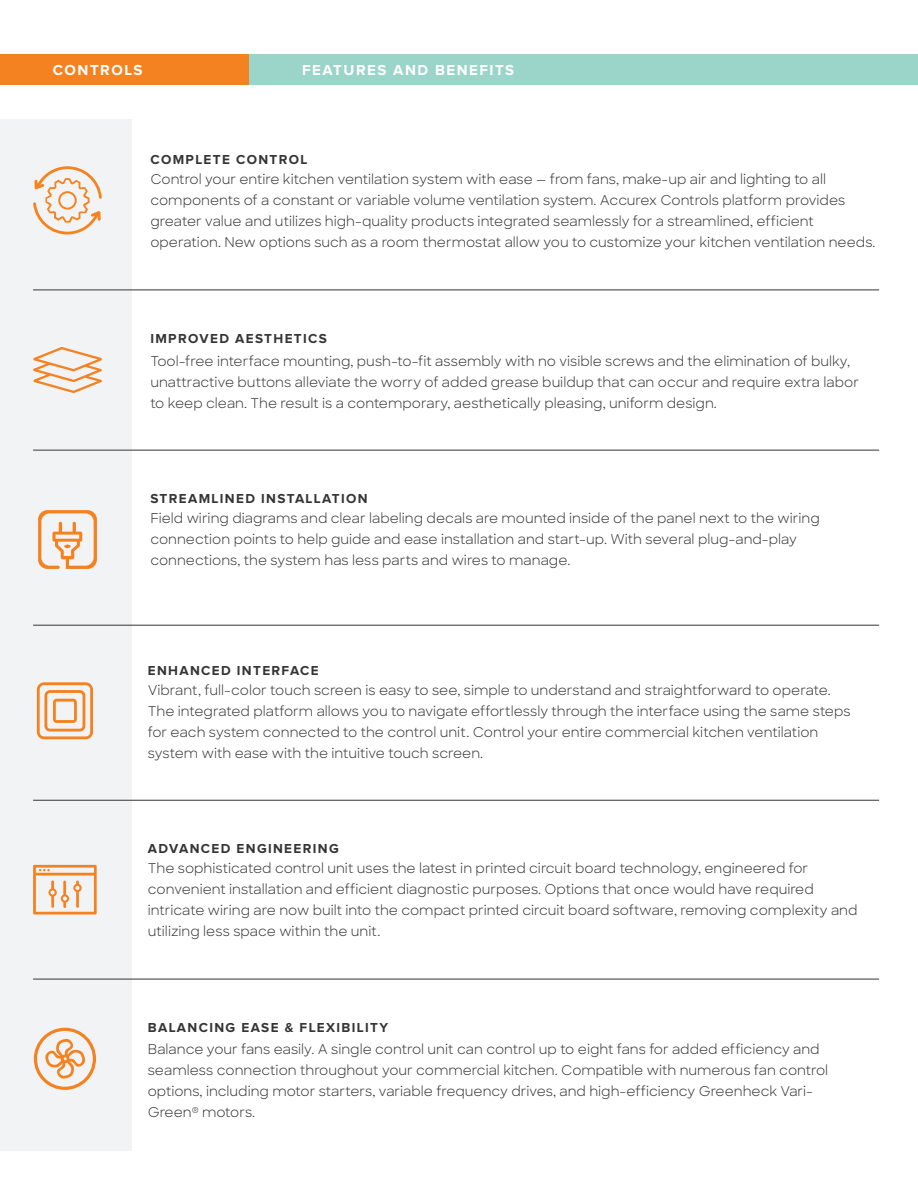
<style>
.page{position:relative;width:918px;height:1188px;background:#fff}
.page>*{position:absolute;margin:0;border:0;box-sizing:border-box;transform-origin:0 0}
.t1{font:700 15px "Proxima Nova";letter-spacing:.1em;color:#fff}
.body_copy_Sharp_Sans{font:13.5px/21px "Sharp Sans";color:#363536}
.body_copy_Sharp_Sans-2{font:700 13.5px "Proxima Nova";letter-spacing:.1em;color:#363536}
</style>
<div class="page">
<div style="left:0;top:119px;width:132px;height:1032px;background:#f2f3f4"></div>
<div style="left:248px;top:54px;width:670px;height:30px;background:#9bd5c9"></div>
<div style="left:0;top:54px;width:248px;height:30px;background:#f58220"></div>
<svg style="left:33px;top:865px;width:64px;height:50px"></svg>
<svg style="left:37px;top:682px;width:56px;height:57px"></svg>
<svg style="left:34px;top:1028px;width:62px;height:62px"></svg>
<svg style="left:33px;top:347px;width:69px;height:46px"></svg>
<svg style="left:38px;top:510px;width:59px;height:59px"></svg>
<svg style="left:33px;top:166px;width:69px;height:69px"></svg>
<div style="left:58px;top:191px;width:19px;height:19px;border:2px solid #f58320;border-radius:50%"></div>
<hr style="left:33px;top:290px;width:846px;height:1px;background:#363536">
<hr style="left:33px;top:450px;width:846px;height:1px;background:#363536">
<hr style="left:33px;top:625px;width:846px;height:1px;background:#363536">
<hr style="left:33px;top:800px;width:846px;height:1px;background:#363536">
<hr style="left:33px;top:979px;width:846px;height:1px;background:#363536">
<p class="t1" style="left:53px;top:63px;width:91px">CONTROLS</p>
<p class="t1" style="left:302px;top:63px;width:214px">FEATURES AND BENEFITS</p>
<p class="body_copy_Sharp_Sans-2" style="left:150px;top:154px;width:159px">COMPLETE CONTROL</p>
<p class="body_copy_Sharp_Sans" style="left:150px;top:168px;width:727px">Control your entire kitchen ventilation system with ease — from fans, make-up air and lighting to all components of a constant or variable volume ventilation system. Accurex Controls platform provides greater value and utilizes high-quality products integrated seamlessly for a streamlined, efficient operation. New options such as a room thermostat allow you to customize your kitchen ventilation needs.</p>
<p class="body_copy_Sharp_Sans-2" style="left:150px;top:332px;width:178px">IMPROVED AESTHETICS</p>
<p class="body_copy_Sharp_Sans" style="left:150px;top:350px;width:710px">Tool-free interface mounting, push-to-fit assembly with no visible screws and the elimination of bulky, unattractive buttons alleviate the worry of added grease buildup that can occur and require extra labor to keep clean. The result is a contemporary, aesthetically pleasing, uniform design.</p>
<p class="body_copy_Sharp_Sans-2" style="left:150px;top:493px;width:219px">STREAMLINED INSTALLATION</p>
<p class="body_copy_Sharp_Sans" style="left:150px;top:507px;width:671px">Field wiring diagrams and clear labeling decals are mounted inside of the panel next to the wiring connection points to help guide and ease installation and start-up. With several plug-and-play connections, the system has less parts and wires to manage.</p>
<p class="body_copy_Sharp_Sans-2" style="left:148px;top:664px;width:172px">ENHANCED INTERFACE</p>
<p class="body_copy_Sharp_Sans" style="left:148px;top:679px;width:704px">Vibrant, full-color touch screen is easy to see, simple to understand and straightforward to operate.<br>The integrated platform allows you to navigate effortlessly through the interface using the same steps for each system connected to the control unit. Control your entire commercial kitchen ventilation system with ease with the intuitive touch screen.</p>
<p class="body_copy_Sharp_Sans-2" style="left:148px;top:843px;width:192px">ADVANCED ENGINEERING</p>
<p class="body_copy_Sharp_Sans" style="left:148px;top:857px;width:711px">The sophisticated control unit uses the latest in printed circuit board technology, engineered for convenient installation and efficient diagnostic purposes. Options that once would have required intricate wiring are now built into the compact printed circuit board software, removing complexity and utilizing less space within the unit.</p>
<p class="body_copy_Sharp_Sans-2" style="left:148px;top:1022px;width:242px">BALANCING EASE &amp; FLEXIBILITY</p>
<p class="body_copy_Sharp_Sans" style="left:148px;top:1038px;width:682px">Balance your fans easily. A single control unit can control up to eight fans for added efficiency and seamless connection throughout your commercial kitchen. Compatible with numerous fan control options, including motor starters, variable frequency drives, and high-efficiency Greenheck Vari-Green<sup>®</sup> motors.</p>
</div>
